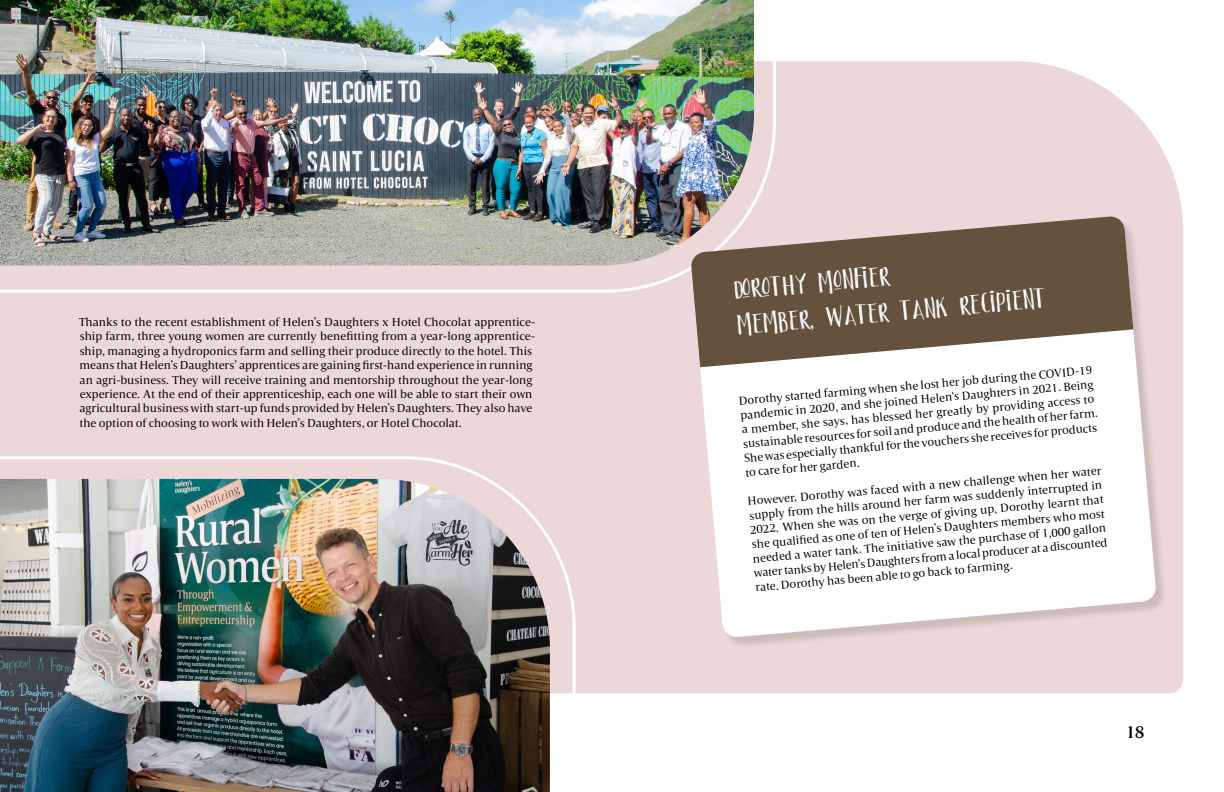
<style>
.page{position:relative;width:1224px;height:792px;background:#fff}
.page>*{position:absolute;margin:0;border:0;box-sizing:border-box;transform-origin:0 0}
.t1{font:40px/35.4px "Cloudy Monday Sans";color:#fff}
.t2{font:500 18px "Candide";color:#000}
.t3{font:12px/14.4px "Candide";color:#000}
</style>
<div class="page">
<div style="left:0;top:61px;width:1183px;height:632px;background:#ecd8d8"></div>
<img style="left:0;top:0;width:777px;height:294px">
<img style="left:0;top:455px;width:577px;height:337px">
<div style="left:693px;top:218px;width:475px;height:431px;background:#000;opacity:.13"></div>
<svg style="left:695px;top:268px;width:461px;height:370px"></svg>
<svg style="left:691px;top:216px;width:442px;height:151px;background:#887869"></svg>
<p class="t3" style="left:79px;top:314px;width:458px">Thanks to the recent establishment of Helen’s Daughters x Hotel Chocolat apprentice&shy;ship farm, three young women are currently benefitting from a year-long apprentice&shy;ship, managing a hydroponics farm and selling their produce directly to the hotel. This means that Helen’s Daughters’ apprentices are gaining first-hand experience in running an agri-business. They will receive training and mentorship throughout the year-long experience. At the end of their apprenticeship, each one will be able to start their own agricultural business with start-up funds provided by Helen’s Daughters. They also have the option of choosing to work with Helen’s Daughters, or Hotel Chocolat.</p>
<h1 class="t1" style="left:733px;top:268px;width:311px;rotate:-5deg">Dorothy Monfier<br>Member, Water Tank Recipient</h1>
<p class="t3" style="left:738px;top:393px;width:358px;rotate:-5deg">Dorothy started farming when she lost her job during the COVID-19 pandemic in 2020, and she joined Helen’s Daughters in 2021. Being a member, she says, has blessed her greatly by providing access to sustainable resources for soil and produce and the health of her farm.<br>She was especially thankful for the vouchers she receives for products to care for her garden.</p>
<p class="t3" style="left:747px;top:494px;width:357px;text-align:justify;rotate:-5deg">However, Dorothy was faced with a new challenge when her water supply from the hills around her farm was suddenly interrupted in 2022. When she was on the verge of giving up, Dorothy learnt that she qualifi ed as one of ten of Helen’s Daughters members who most needed a water tank. The initiative saw the purchase of 1,000 gallon water tanks by Helen’s Daughters from a local producer at a discounted rate. Dorothy has been able to go back to farming.</p>
<h2 class="t2" style="left:1126px;top:721px;width:20px">18</h2>
</div>
